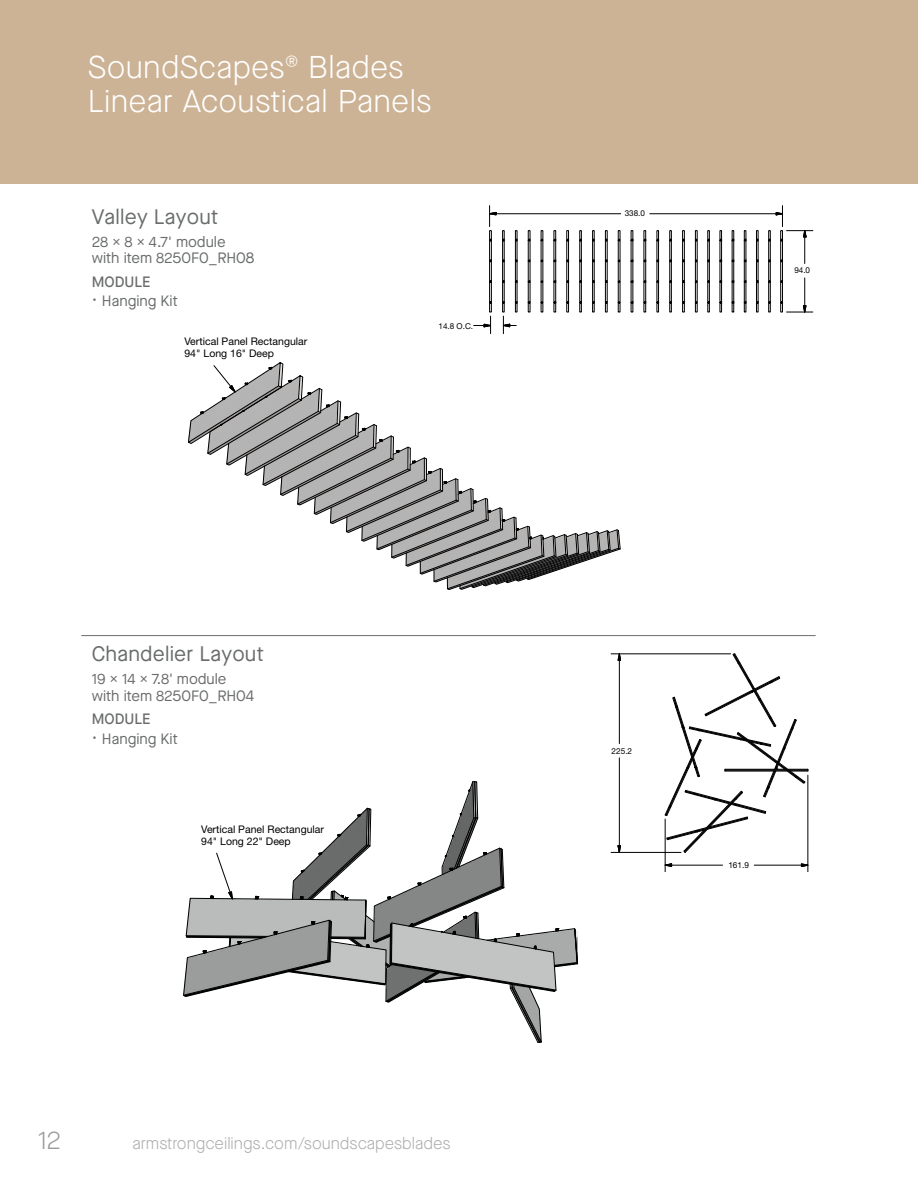
<style>
.page{position:relative;width:918px;height:1188px;background:#fff}
.page>*{position:absolute;margin:0;border:0;box-sizing:border-box;transform-origin:0 0}
.t1{font:300 31.5px/34.5px "Maison Neue";letter-spacing:.01em;color:#fff}
.t2{font:300 25.5px "Maison Neue";color:#9a9c9c}
.t3{font:21px "Maison Neue";letter-spacing:.01em;color:#6a6c6c}
.t4{font:300 16.5px "Maison Neue";color:#abacac}
.t5{font:15px/16.5px "Maison Neue";color:#6a6c6c}
.t6{font:500 15px "Maison Neue";color:#6a6c6c}
.t7{font:10.5px/12px "Helvetica Neue LT Std";color:#000}
.t8{font:8.25px "Helvetica Neue LT Std";color:#000}
.t9{font:8.1px "Helvetica Neue LT Std";color:#000}
.s1{font-weight:300;font-size:16.5px}
</style>
<div class="page">
<div style="left:863px;top:572px;width:42px;height:42px;border:2px solid #fff;border-radius:50%"></div>
<div style="left:863px;top:1031px;width:42px;height:42px;border:2px solid #fff;border-radius:50%"></div>
<div style="left:0;top:0;width:918px;height:184px;background:#cdb395"></div>
<hr style="left:81px;top:635px;width:735px;height:1px;background:#6a6c6c">
<svg style="left:188px;top:362px;width:433px;height:228px"></svg>
<svg style="left:183px;top:781px;width:395px;height:262px"></svg>
<div style="left:489px;top:230px;width:3px;height:82px;border:1px solid #000"></div>
<div style="left:502px;top:230px;width:3px;height:82px;border:1px solid #000"></div>
<div style="left:515px;top:230px;width:2px;height:82px;border:1px solid #000"></div>
<div style="left:528px;top:230px;width:2px;height:82px;border:1px solid #000"></div>
<div style="left:541px;top:230px;width:2px;height:82px;border:1px solid #000"></div>
<div style="left:554px;top:230px;width:2px;height:82px;border:1px solid #000"></div>
<div style="left:566px;top:230px;width:3px;height:82px;border:1px solid #000"></div>
<div style="left:579px;top:230px;width:3px;height:82px;border:1px solid #000"></div>
<div style="left:592px;top:230px;width:3px;height:82px;border:1px solid #000"></div>
<div style="left:605px;top:230px;width:3px;height:82px;border:1px solid #000"></div>
<div style="left:618px;top:230px;width:2px;height:82px;border:1px solid #000"></div>
<div style="left:631px;top:230px;width:2px;height:82px;border:1px solid #000"></div>
<div style="left:644px;top:230px;width:2px;height:82px;border:1px solid #000"></div>
<div style="left:657px;top:230px;width:2px;height:82px;border:1px solid #000"></div>
<div style="left:669px;top:230px;width:3px;height:82px;border:1px solid #000"></div>
<div style="left:682px;top:230px;width:3px;height:82px;border:1px solid #000"></div>
<div style="left:695px;top:230px;width:3px;height:82px;border:1px solid #000"></div>
<div style="left:707px;top:230px;width:3px;height:82px;border:1px solid #000"></div>
<div style="left:720px;top:230px;width:2px;height:82px;border:1px solid #000"></div>
<div style="left:732px;top:230px;width:2px;height:82px;border:1px solid #000"></div>
<div style="left:744px;top:230px;width:2px;height:82px;border:1px solid #000"></div>
<div style="left:756px;top:230px;width:2px;height:82px;border:1px solid #000"></div>
<div style="left:768px;top:230px;width:3px;height:82px;border:1px solid #000"></div>
<div style="left:780px;top:230px;width:3px;height:82px;border:1px solid #000"></div>
<svg style="left:781px;top:278px;width:32px;height:35px"></svg>
<hr style="left:496px;top:213px;width:125px;height:1px;background:#000">
<hr style="left:650px;top:213px;width:126px;height:1px;background:#000">
<svg style="left:489px;top:206px;width:7px;height:21px"></svg>
<svg style="left:776px;top:206px;width:37px;height:58px"></svg>
<svg style="left:502px;top:316px;width:14px;height:18px"></svg>
<svg style="left:474px;top:316px;width:18px;height:18px"></svg>
<svg style="left:664px;top:653px;width:145px;height:200px"></svg>
<svg style="left:618px;top:845px;width:3px;height:7px"></svg>
<svg style="left:618px;top:653px;width:3px;height:11px"></svg>
<hr style="left:619px;top:758px;width:1px;height:88px;background:#000">
<hr style="left:619px;top:660px;width:1px;height:84px;background:#000">
<hr style="left:611px;top:852px;width:70px;height:1px;background:#000">
<hr style="left:611px;top:654px;width:120px;height:1px;background:#000">
<svg style="left:664px;top:863px;width:8px;height:4px"></svg>
<svg style="left:801px;top:863px;width:7px;height:4px"></svg>
<hr style="left:672px;top:865px;width:51px;height:1px;background:#000">
<hr style="left:754px;top:865px;width:47px;height:1px;background:#000">
<hr style="left:665px;top:819px;width:1px;height:53px;background:#000">
<hr style="left:808px;top:775px;width:1px;height:97px;background:#000">
<h1 class="t1" style="left:88px;top:50px;width:346px">SoundScapes<sup>®</sup> Blades<br>Linear Acoustical Panels</h1>
<h3 class="t3" style="left:92px;top:202px;width:128px">Valley Layout</h3>
<p class="t5" style="left:92px;top:233px;width:164px">28 x 8 x 4.7' module with item 8250F0_RH08</p>
<p class="t6" style="left:92px;top:271px;width:60px">MODULE</p>
<p class="t5" style="left:92px;top:293px;width:88px"><span class="s1">•</span> Hanging Kit</p>
<p class="t7" style="left:184px;top:335px;width:124px">Vertical Panel Rectangular<br>94" Long 16" Deep</p>
<p class="t9" style="left:439px;top:321px;width:36px">14.8 O.C.</p>
<h3 class="t3" style="left:92px;top:640px;width:174px">Chandelier Layout</h3>
<p class="t5" style="left:92px;top:671px;width:164px">19 x 14 x 7.8' module with item 8250F0_RH04</p>
<p class="t6" style="left:92px;top:709px;width:60px">MODULE</p>
<p class="t5" style="left:92px;top:730px;width:88px"><span class="s1">•</span> Hanging Kit</p>
<p class="t7" style="left:201px;top:823px;width:124px">Vertical Panel Rectangular<br>94" Long 22" Deep</p>
<h2 class="t2" style="left:38px;top:1123px;width:25px">12</h2>
<p class="t4" style="left:133px;top:1133px;width:320px">armstrongceilings.com/soundscapesblades</p>
<p class="t9" style="left:625px;top:209px;width:22px">338.0</p>
<p class="t9" style="left:794px;top:266px;width:17px">94.0</p>
<p class="t8" style="left:612px;top:746px;width:22px">225.2</p>
<p class="t8" style="left:728px;top:860px;width:22px">161.9</p>
</div>
